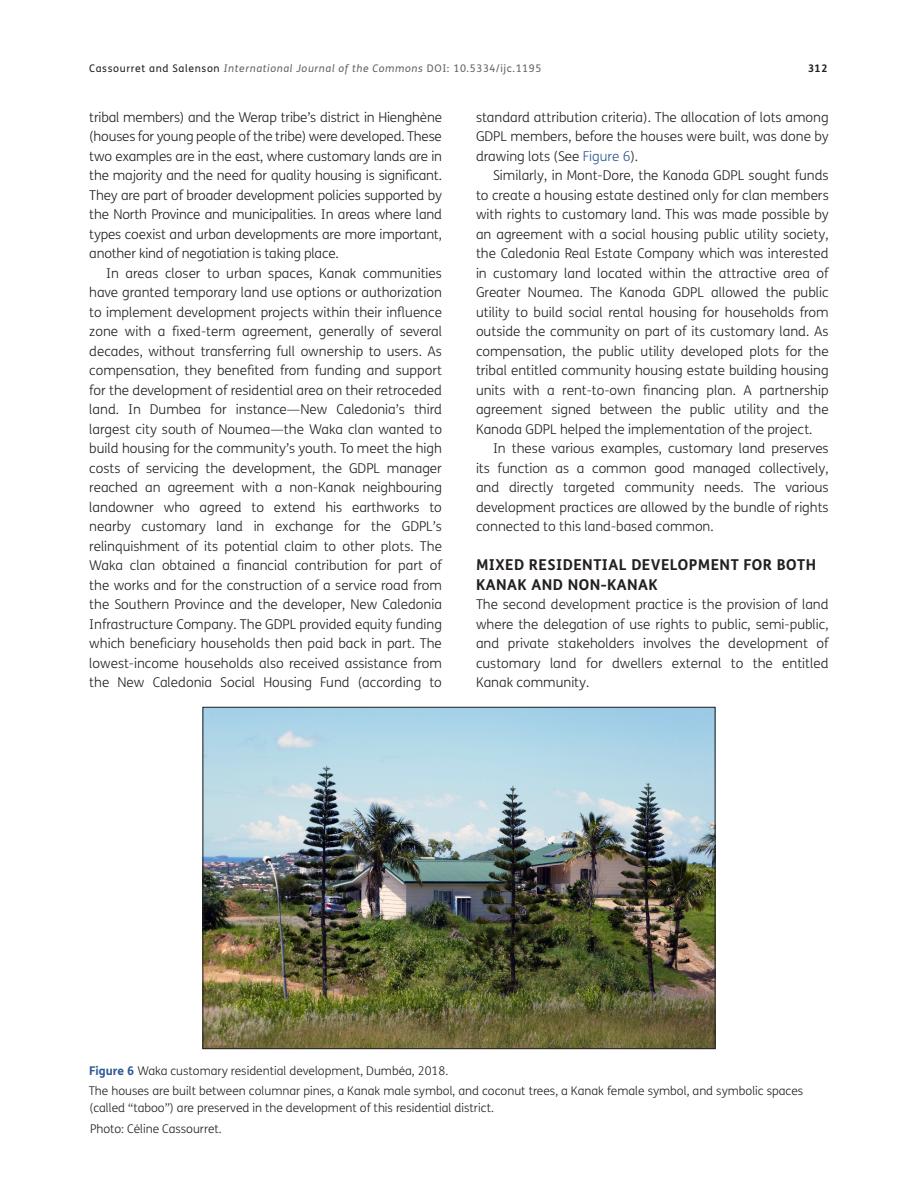
<style>
.page{position:relative;width:918px;height:1188px;background:#fff}
.page>*{position:absolute;margin:0;border:0;box-sizing:border-box;transform-origin:0 0}
.t1{font:700 15px/19.5px "FS Me";letter-spacing:.03em;color:#231f20}
.Body_Copy{font:300 13.5px/19.5px "FS Me";color:#231f20;text-align:justify}
.Body_Copy_-_1st_Para{font:300 13.5px/19.5px "FS Me";letter-spacing:-.01em;color:#231f20;text-align:justify}
.Figure_copy_Note{font:300 12px/16.5px "FS Me";color:#231f20}
.Figure_copy{font:300 12px "FS Me";color:#231f20}
.t2{font:italic 10.5px "FS Me";letter-spacing:.06em;color:#636366}
.t3{font:700 10.5px "FS Me";color:#231f20}
.s1{font-style:normal;color:#231f20}
.s2{font-style:normal}
.s3{color:#2d5892}
.s4{font-weight:700;color:#2d5892}
</style>
<div class="page">
<img style="left:205px;top:709px;width:508px;height:338px">
<p class="t2" style="left:89px;top:62px;width:454px"><span class="s1">Cassourret and Salenson</span> International Journal of the Commons <span class="s2">DOI: 10.5334/ijc.1195</span></p>
<p class="t3" style="left:808px;top:61px;width:21px">312</p>
<p class="Body_Copy_-_1st_Para" style="left:89px;top:107px;width:354px">tribal members) and the Werap tribe’s district in Hienghène (houses for young people of the tribe) were developed. These two examples are in the east, where customary lands are in the majority and the need for quality housing is significant.<br>They are part of broader development policies supported by the North Province and municipalities. In areas where land types coexist and urban developments are more important, another kind of negotiation is taking place.</p>
<p class="Body_Copy" style="left:89px;top:263px;width:354px;text-indent:17px">In areas closer to urban spaces, Kanak communities have granted temporary land use options or authorization to implement development projects within their influence zone with a fixed-term agreement, generally of several decades, without transferring full ownership to users. As compensation, they benefited from funding and support for the development of residential area on their retroceded land. In Dumbea for instance—New Caledonia’s third largest city south of Noumea—the Waka clan wanted to build housing for the community’s youth. To meet the high costs of servicing the development, the GDPL manager reached an agreement with a non-Kanak neighbouring landowner who agreed to extend his earthworks to nearby customary land in exchange for the GDPL’s relinquishment of its potential claim to other plots. The Waka clan obtained a financial contribution for part of the works and for the construction of a service road from the Southern Province and the developer, New Caledonia Infrastructure Company. The GDPL provided equity funding which beneficiary households then paid back in part. The lowest-income households also received assistance from the New Caledonia Social Housing Fund (according to</p>
<p class="Body_Copy" style="left:476px;top:107px;width:354px">standard attribution criteria). The allocation of lots among GDPL members, before the houses were built, was done by drawing lots (See <span class="s3">Figure 6</span>).</p>
<p class="Body_Copy" style="left:476px;top:166px;width:354px;text-indent:17px">Similarly, in Mont-Dore, the Kanoda GDPL sought funds to create a housing estate destined only for clan members with rights to customary land. This was made possible by an agreement with a social housing public utility society, the Caledonia Real Estate Company which was interested in customary land located within the attractive area of Greater Noumea. The Kanoda GDPL allowed the public utility to build social rental housing for households from outside the community on part of its customary land. As compensation, the public utility developed plots for the tribal entitled community housing estate building housing units with a rent-to-own financing plan. A partnership agreement signed between the public utility and the Kanoda GDPL helped the implementation of the project.</p>
<p class="Body_Copy" style="left:476px;top:439px;width:354px;text-indent:17px">In these various examples, customary land preserves its function as a common good managed collectively, and directly targeted community needs. The various development practices are allowed by the bundle of rights connected to this land-based common.</p>
<h2 class="t1" style="left:476px;top:555px;width:342px">MIXED RESIDENTIAL DEVELOPMENT FOR BOTH<br>KANAK AND NON-KANAK</h2>
<p class="Body_Copy_-_1st_Para" style="left:476px;top:595px;width:354px">The second development practice is the provision of land where the delegation of use rights to public, semi-public, and private stakeholders involves the development of customary land for dwellers external to the entitled Kanak community.</p>
<p class="Figure_copy" style="left:89px;top:1064px;width:361px"><span class="s4">Figure 6</span> Waka customary residential development, Dumbéa, 2018.</p>
<p class="Figure_copy_Note" style="left:89px;top:1083px;width:716px">The houses are built between columnar pines, a Kanak male symbol, and coconut trees, a Kanak female symbol, and symbolic spaces (called “taboo”) are preserved in the development of this residential district.</p>
<p class="Figure_copy_Note" style="left:90px;top:1121px;width:133px">Photo: Céline Cassourret.</p>
</div>
